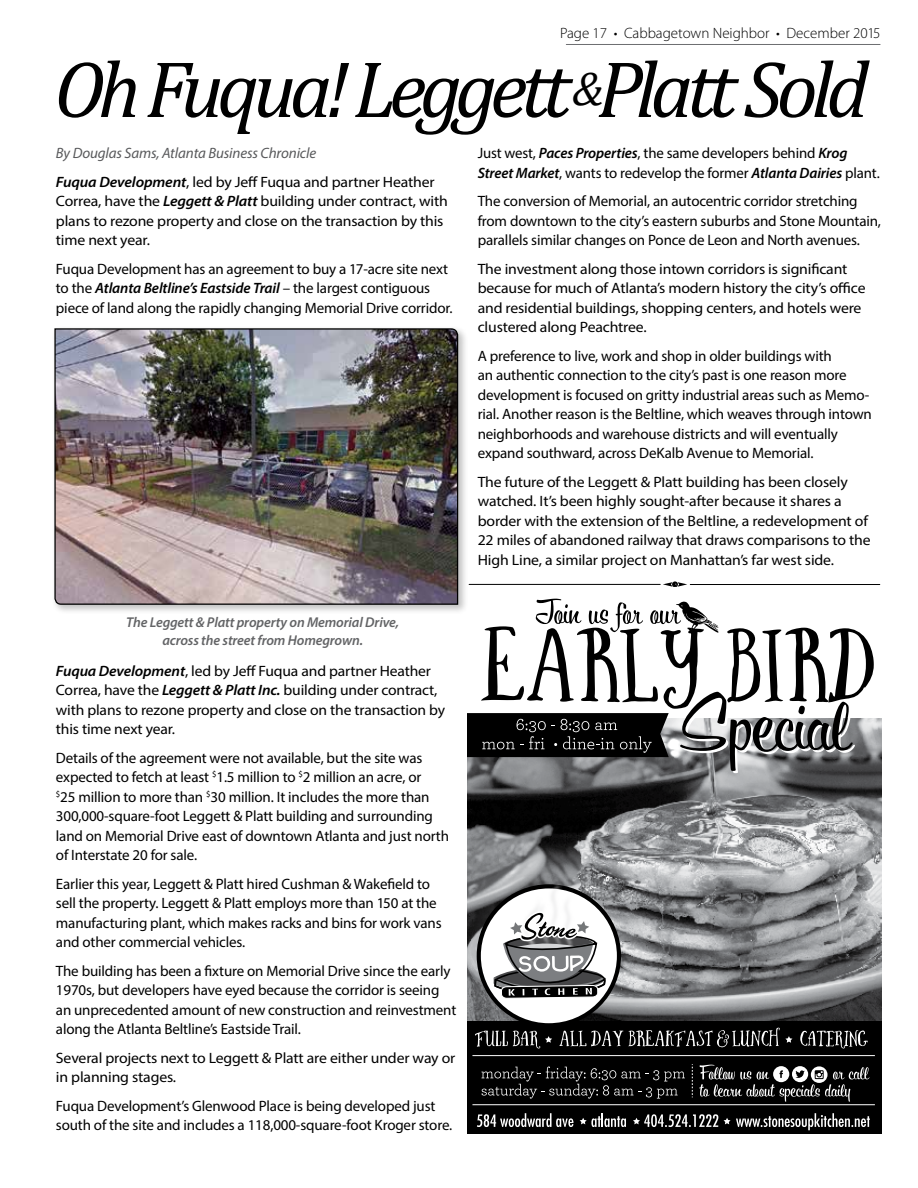
<style>
.page{position:relative;width:918px;height:1188px;background:#fff}
.page>*{position:absolute;margin:0;border:0;box-sizing:border-box;transform-origin:0 0}
.t1{font:italic 81px "Cambria";letter-spacing:-.08em;color:#000}
.t2{font:15px/19.5px "Myriad Pro";letter-spacing:-.01em;color:#000}
.t3{font:15px/19.5px "Myriad Pro";letter-spacing:-.01em;color:#000;scale:1.05 1}
.t4{font:15px/19.5px "Myriad Pro";letter-spacing:-.01em;color:#000;scale:1.04 1}
.t5{font:italic 15px/28.5px "Myriad Pro";letter-spacing:-.01em;color:#58595b}
.t6{font:300 15px "Myriad Pro";color:#000}
.t7{font:italic 600 14.25px/18px "Myriad Pro";letter-spacing:-.01em;color:#636466;text-align:center}
.s1{font-size:47.25px}
.s2{font-weight:600;color:#000}
.s3{font-style:normal;color:#000}
.s4{font-weight:600;font-style:italic}
</style>
<div class="page">
<hr style="left:566px;top:44px;width:314px;height:1px;background:#6d6e71">
<svg style="left:467px;top:598px;width:415px;height:536px;background:#646566"></svg>
<img style="left:468px;top:829px;width:159px;height:174px">
<svg style="left:800px;top:1030px;width:68px;height:18px"></svg>
<svg style="left:475px;top:911px;width:148px;height:137px"></svg>
<svg style="left:629px;top:1028px;width:163px;height:19px;background:#363636"></svg>
<svg style="left:482px;top:1067px;width:203px;height:32px;background:#1e1e1e"></svg>
<svg style="left:692px;top:1064px;width:1px;height:34px"></svg>
<svg style="left:699px;top:1065px;width:171px;height:37px;background:#393939"></svg>
<svg style="left:477px;top:1113px;width:96px;height:14px"></svg>
<svg style="left:580px;top:1113px;width:46px;height:14px"></svg>
<svg style="left:633px;top:1114px;width:85px;height:13px"></svg>
<svg style="left:724px;top:1113px;width:146px;height:17px;background:#3e3e3e"></svg>
<svg style="left:467px;top:599px;width:407px;height:174px"></svg>
<hr style="left:472px;top:1055px;width:403px;height:1px;background:#fff">
<hr style="left:472px;top:1104px;width:403px;height:1px;background:#fff">
<svg style="left:663px;top:582px;width:24px;height:5px"></svg>
<hr style="left:469px;top:584px;width:191px;height:1px;background:#000">
<hr style="left:690px;top:584px;width:190px;height:1px;background:#000">
<div style="left:51px;top:325px;width:417px;height:290px;background:#000;opacity:.25"></div>
<img style="left:54px;top:328px;width:405px;height:277px">
<p class="t6" style="left:560px;top:24px;width:322px">Page 17 • Cabbagetown Neighbor • December 2015</p>
<h1 class="t1" style="left:54px;top:32px;width:816px">Oh Fuqua! Leggett <span class="s1">&amp;</span> Platt Sold</h1>
<p class="t5" style="left:56px;top:139px;width:380px">By Douglas Sams, Atlanta Business Chronicle<br><span class="s2">Fuqua Development</span><span class="s3">, led by Jeff Fuqua and partner Heather</span></p>
<p class="t3" style="left:56px;top:191px;width:375px">Correa, have the <span class="s4">Leggett &amp; Platt</span> building under contract, with plans to rezone property and close on the transaction by this time next year.</p>
<p class="t2" style="left:56px;top:259px;width:398px">Fuqua Development has an agreement to buy a 17-acre site next to the <span class="s4">Atlanta Beltline’s Eastside Trail</span> – the largest contiguous piece of land along the rapidly changing Memorial Drive corridor.</p>
<p class="t2" style="left:478px;top:143px;width:404px">Just west, <span class="s4">Paces Properties</span>, the same developers behind <span class="s4">Krog<br>Street Market</span>, wants to redevelop the former <span class="s4">Atlanta Dairies</span> plant.</p>
<p class="t2" style="left:478px;top:191px;width:405px">The conversion of Memorial, an autocentric corridor stretching from downtown to the city’s eastern suburbs and Stone Mountain, parallels similar changes on Ponce de Leon and North avenues.</p>
<p class="t3" style="left:478px;top:259px;width:371px">The investment along those intown corridors is significant because for much of Atlanta’s modern history the city’s office and residential buildings, shopping centers, and hotels were clustered along Peachtree.</p>
<p class="t2" style="left:478px;top:346px;width:396px">A preference to live, work and shop in older buildings with<br>an authentic connection to the city’s past is one reason more development is focused on gritty industrial areas such as Memo&shy;rial. Another reason is the Beltline, which weaves through intown neighborhoods and warehouse districts and will eventually expand southward, across DeKalb Avenue to Memorial.</p>
<p class="t3" style="left:478px;top:472px;width:376px">The future of the Leggett &amp; Platt building has been closely watched. It’s been highly sought-after because it shares a border with the extension of the Beltline, a redevelopment of 22 miles of abandoned railway that draws comparisons to the High Line, a similar project on Manhattan’s far west side.</p>
<p class="t7" style="left:126px;top:613px;width:274px">The Leggett &amp; Platt property on Memorial Drive, across the street from Homegrown.</p>
<p class="t4" style="left:56px;top:661px;width:376px"><span class="s4">Fuqua Development</span>, led by Jeff Fuqua and partner Heather Correa, have the <span class="s4">Leggett &amp; Platt Inc.</span> building under contract, with plans to rezone property and close on the transaction by this time next year.</p>
<p class="t2" style="left:56px;top:748px;width:395px">Details of the agreement were not available, but the site was expected to fetch at least <sup>$</sup>1.5 million to <sup>$</sup>2 million an acre, or<br><sup>$</sup>25 million to more than <sup>$</sup>30 million. It includes the more than 300,000-square-foot Leggett &amp; Platt building and surrounding land on Memorial Drive east of downtown Atlanta and just north of Interstate 20 for sale.</p>
<p class="t2" style="left:56px;top:874px;width:387px">Earlier this year, Leggett &amp; Platt hired Cushman &amp; Wakefield to sell the property. Leggett &amp; Platt employs more than 150 at the manufacturing plant, which makes racks and bins for work vans and other commercial vehicles.</p>
<p class="t2" style="left:56px;top:961px;width:402px">The building has been a fixture on Memorial Drive since the early 1970s, but developers have eyed because the corridor is seeing an unprecedented amount of new construction and reinvestment along the Atlanta Beltline’s Eastside Trail.</p>
<p class="t3" style="left:56px;top:1048px;width:382px">Several projects next to Leggett &amp; Platt are either under way or in planning stages.</p>
<p class="t2" style="left:56px;top:1096px;width:398px">Fuqua Development’s Glenwood Place is being developed just south of the site and includes a 118,000-square-foot Kroger store.</p>
</div>
